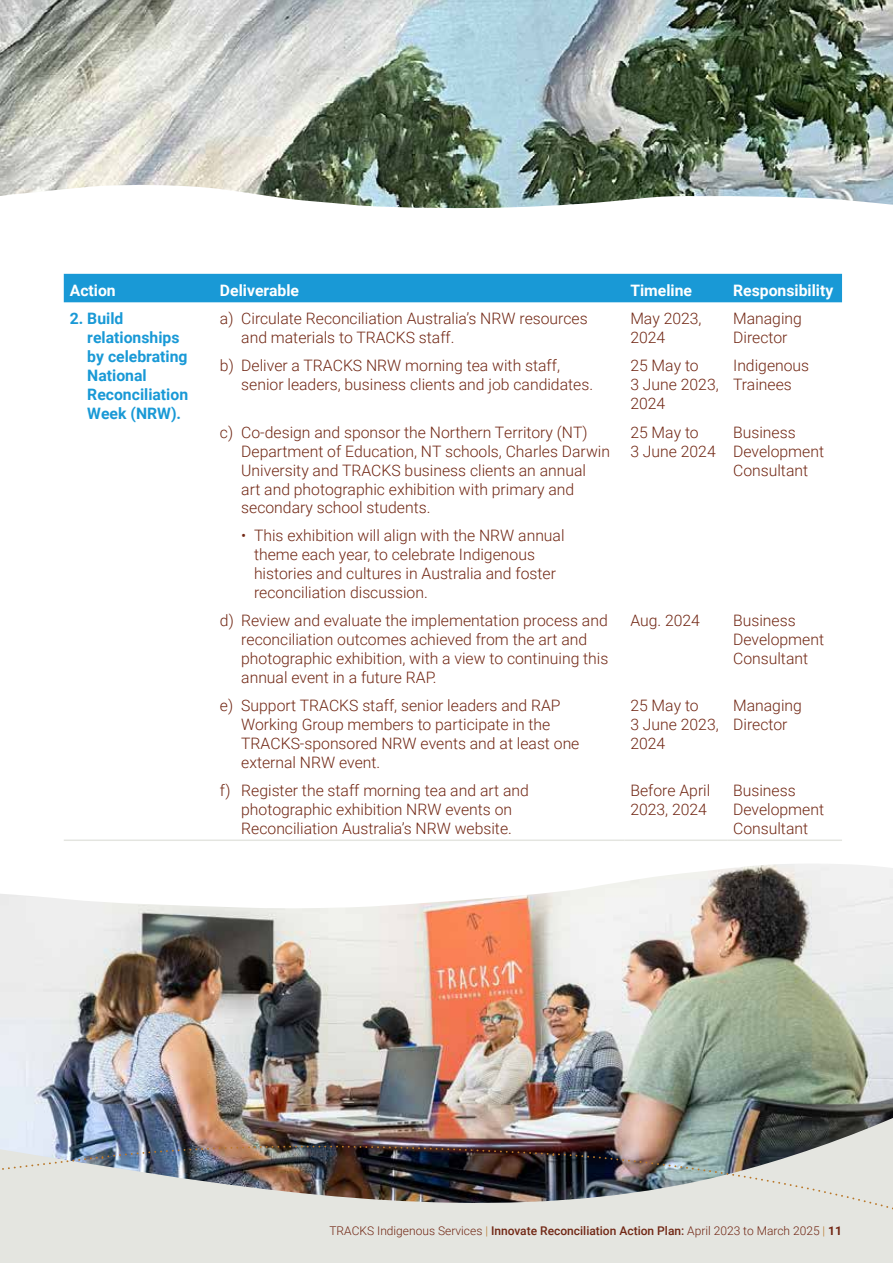
<style>
.page{position:relative;width:893px;height:1263px;background:#fff}
.page>*{position:absolute;margin:0;border:0;box-sizing:border-box;transform-origin:0 0}
.t1{font:300 15.75px/18.9px "Roboto";color:#712714}
.t2{font:700 15.75px/18.9px "Roboto";color:#1999d6}
.t3{font:700 15.75px "Roboto";color:#fff}
.t4{font:300 12px "Roboto";color:#712714}
.s1{color:#b9782a}
.s2{font-weight:500}
.s3{font-weight:700}
</style>
<div class="page">
<img style="left:0;top:0;width:893px;height:184px">
<svg style="left:0;top:184px;width:893px;height:119px"></svg>
<div style="left:64px;top:274px;width:778px;height:28px;background:#1999d6"></div>
<img style="left:0;top:839px;width:893px;height:424px">
<img style="left:0;top:1117px;width:893px;height:128px">
<p class="t3" style="left:70px;top:280px;width:48px">Action</p>
<p class="t3" style="left:220px;top:280px;width:81px">Deliverable</p>
<p class="t3" style="left:630px;top:280px;width:63px">Timeline</p>
<p class="t3" style="left:733px;top:280px;width:102px">Responsibility</p>
<p class="t2" style="left:87px;top:308px;width:102px;text-indent:-18px">2. Build relationships by celebrating<br>National<br>Reconciliation<br>Week (NRW).</p>
<p class="t1" style="left:241px;top:308px;width:348px;text-indent:-21px">a) Circulate Reconciliation Australia’s NRW resources and materials to TRACKS staff.</p>
<p class="t1" style="left:630px;top:308px;width:73px">May 2023,<br>2024</p>
<p class="t1" style="left:733px;top:308px;width:70px">Managing<br>Director</p>
<p class="t1" style="left:241px;top:356px;width:353px;text-indent:-21px">b) Deliver a TRACKS NRW morning tea with staff, senior leaders, business clients and job candidates.</p>
<p class="t1" style="left:630px;top:356px;width:90px">25 May to<br>3 June 2023,<br>2024</p>
<p class="t1" style="left:733px;top:356px;width:78px">Indigenous<br>Trainees</p>
<p class="t1" style="left:241px;top:422px;width:370px;text-indent:-21px">c) Co-design and sponsor the Northern Territory (NT)<br>Department of Education, NT schools, Charles Darwin University and TRACKS business clients an annual<br>art and photographic exhibition with primary and secondary school students.</p>
<p class="t1" style="left:254px;top:525px;width:312px;text-indent:-13px">• This exhibition will align with the NRW annual theme each year, to celebrate Indigenous histories and cultures in Australia and foster reconciliation discussion.</p>
<p class="t1" style="left:630px;top:422px;width:87px">25 May to<br>3 June 2024</p>
<p class="t1" style="left:733px;top:422px;width:92px">Business<br>Development<br>Consultant</p>
<p class="t1" style="left:241px;top:610px;width:369px;text-indent:-21px">d) Review and evaluate the implementation process and reconciliation outcomes achieved from the art and photographic exhibition, with a view to continuing this annual event in a future RAP.</p>
<p class="t1" style="left:630px;top:610px;width:71px">Aug. 2024</p>
<p class="t1" style="left:733px;top:610px;width:92px">Business<br>Development<br>Consultant</p>
<p class="t1" style="left:241px;top:696px;width:340px;text-indent:-21px">e) Support TRACKS staff, senior leaders and RAP Working Group members to participate in the TRACKS-sponsored NRW events and at least one external NRW event.</p>
<p class="t1" style="left:630px;top:696px;width:90px">25 May to<br>3 June 2023,<br>2024</p>
<p class="t1" style="left:733px;top:696px;width:70px">Managing<br>Director</p>
<p class="t1" style="left:220px;top:781px;width:310px;text-align:center">f) Register the staff morning tea and art and photographic exhibition NRW events on<br>Reconciliation Australia’s NRW website.</p>
<p class="t1" style="left:630px;top:781px;width:82px">Before April<br>2023, 2024</p>
<p class="t1" style="left:733px;top:781px;width:92px">Business<br>Development<br>Consultant</p>
<p class="t4" style="left:329px;top:1222px;width:514px">TRACKS Indigenous Services <span class="s1">|</span> <span class="s2">Innovate Reconciliation Action Plan:</span> April 2023 to March 2025 <span class="s1">|</span> <span class="s3">11</span></p>
</div>
